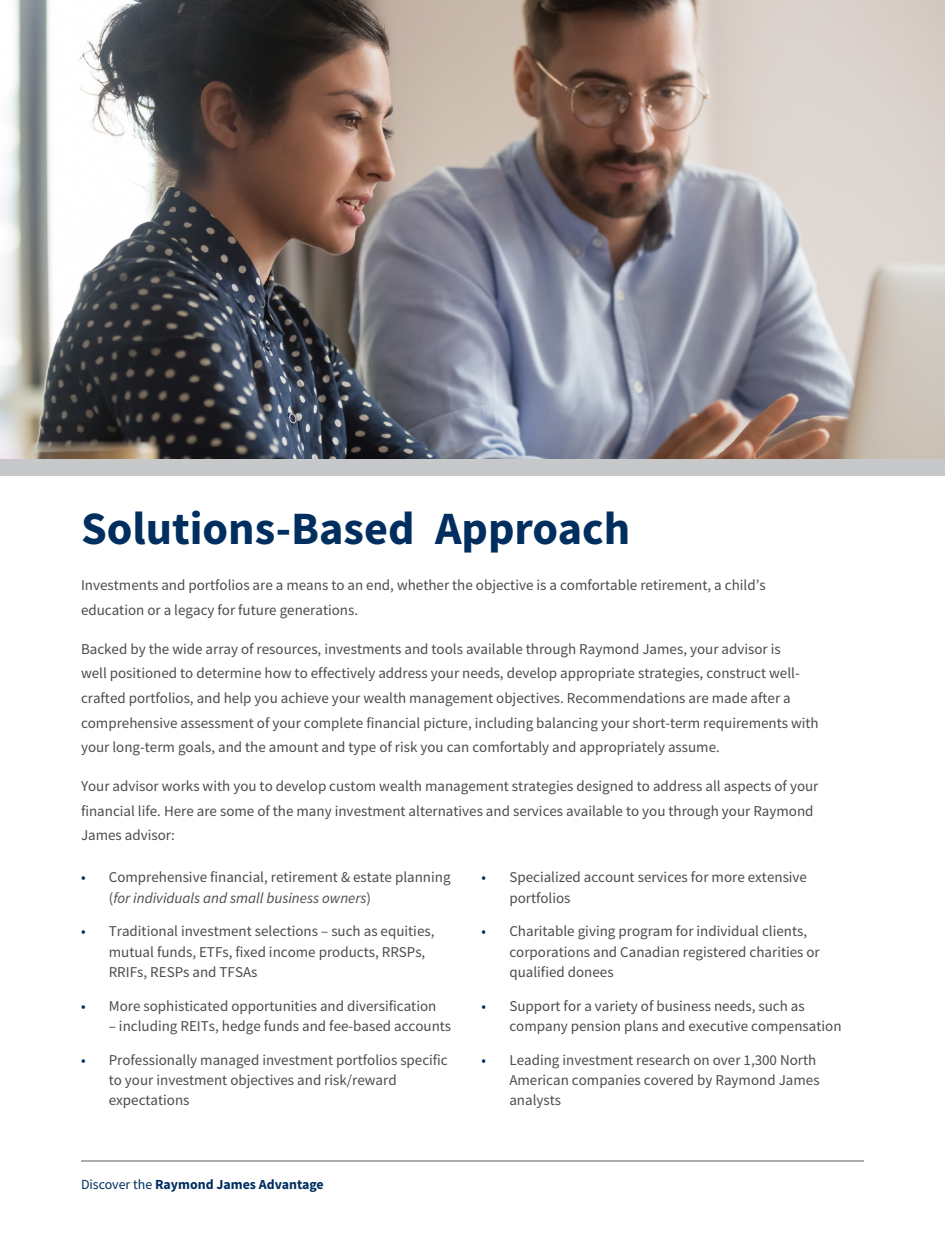
<style>
.page{position:relative;width:945px;height:1242px;background:#fff}
.page>*{position:absolute;margin:0;border:0;box-sizing:border-box;transform-origin:0 0}
.capTabs{font:700 46.35px "Source Sans Pro";color:#002e5e}
.t1{font:15px/20.1px "Source Sans Pro";color:#4b4c4d}
.t2{font:700 13.95px "Source Sans Pro";color:#002e5e}
.s1{color:#002e5e}
.s2{font-style:italic}
.s3{font-weight:400}
</style>
<div class="page">
<hr style="left:81px;top:1160px;width:783px;height:2px;background:#939598">
<img style="left:0;top:0;width:945px;height:460px">
<div style="left:0;top:460px;width:945px;height:16px;background:#c7c8ca"></div>
<p class="capTabs" style="left:81px;top:498px;width:551px">Solutions-Based Approach</p>
<p class="t1" style="left:81px;top:573px;width:686px;line-height:24.8px">Investments and portfolios are a means to an end, whether the objective is a comfortable retirement, a child’s education or a legacy for future generations.</p>
<p class="t1" style="left:81px;top:636px;width:739px;line-height:24.8px">Backed by the wide array of resources, investments and tools available through Raymond James, your advisor is<br>well positioned to determine how to effectively address your needs, develop appropriate strategies, construct well&shy;crafted portfolios, and help you achieve your wealth management objectives. Recommendations are made after a comprehensive assessment of your complete financial picture, including balancing your short-term requirements with your long-term goals, and the amount and type of risk you can comfortably and appropriately assume.</p>
<p class="t1" style="left:81px;top:774px;width:739px;line-height:24.8px">Your advisor works with you to develop custom wealth management strategies designed to address all aspects of your financial life. Here are some of the many investment alternatives and services available to you through your Raymond<br>James advisor:</p>
<p class="t1" style="left:109px;top:867px;width:343px;text-indent:-28px"><span class="s1">•</span> Comprehensive financial, retirement &amp; estate planning (<span class="s2">for individuals and small business owners</span>)</p>
<p class="t1" style="left:109px;top:921px;width:327px;text-indent:-28px"><span class="s1">•</span> Traditional investment selections – such as equities, mutual funds, ETFs, fixed income products, RRSPs,<br>RRIFs, RESPs and TFSAs</p>
<p class="t1" style="left:81px;top:995px;width:357px"><span class="s1">•</span> More sophisticated opportunities and diversification</p>
<p class="t1" style="left:109px;top:1016px;width:344px">– including REITs, hedge funds and fee-based accounts</p>
<p class="t1" style="left:109px;top:1050px;width:341px;text-indent:-28px"><span class="s1">•</span> Professionally managed investment portfolios specific to your investment objectives and risk/reward expectations</p>
<p class="t2" style="left:81px;top:1175px;width:244px"><span class="s3">Discover the</span> Raymond James Advantage</p>
<p class="t1" style="left:509px;top:867px;width:299px;text-indent:-28px"><span class="s1">•</span> Specialized account services for more extensive portfolios</p>
<p class="t1" style="left:509px;top:921px;width:312px;text-indent:-28px"><span class="s1">•</span> Charitable giving program for individual clients, corporations and Canadian registered charities or qualified donees</p>
<p class="t1" style="left:509px;top:995px;width:334px;text-indent:-28px"><span class="s1">•</span> Support for a variety of business needs, such as company pension plans and executive compensation</p>
<p class="t1" style="left:509px;top:1050px;width:312px;text-indent:-28px"><span class="s1">•</span> Leading investment research on over 1,300 North<br>American companies covered by Raymond James analysts</p>
</div>
